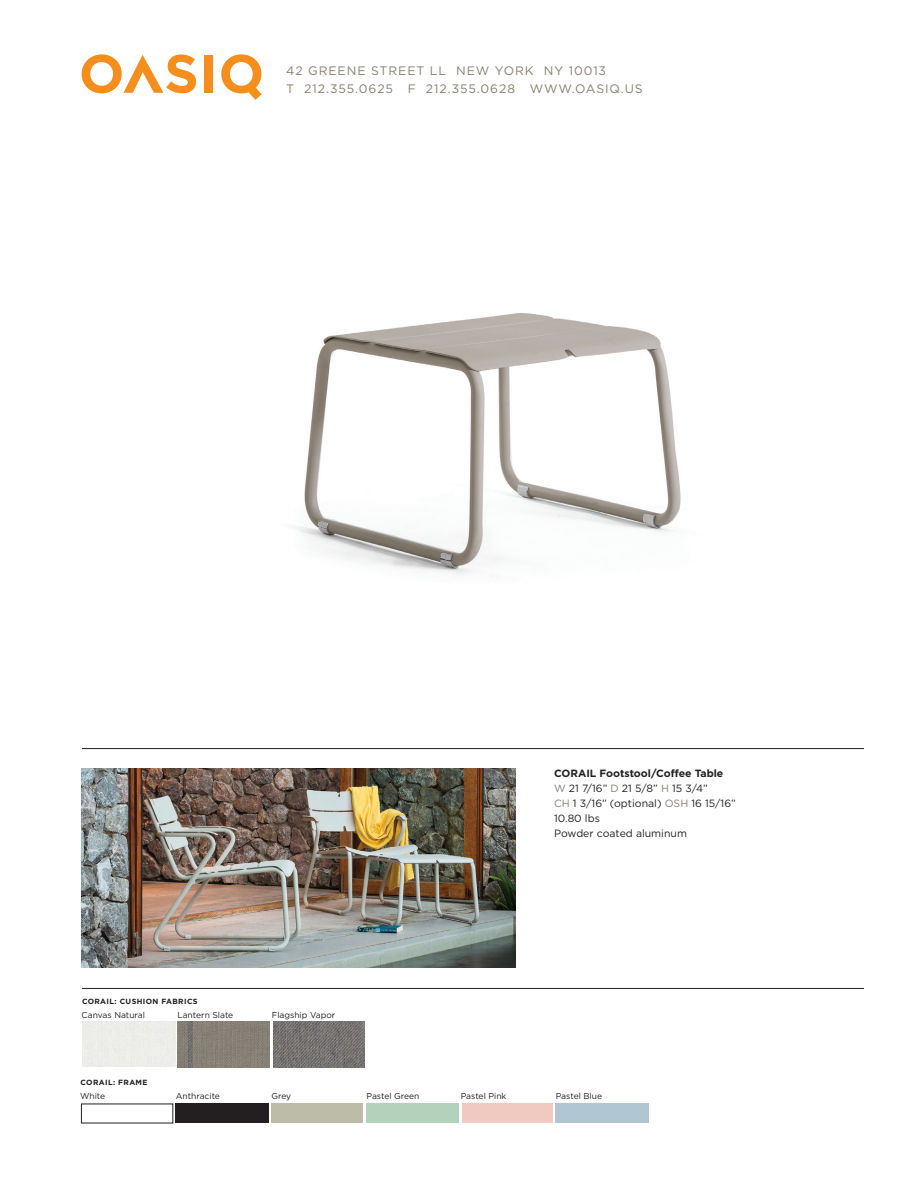
<style>
.page{position:relative;width:918px;height:1188px;background:#fff}
.page>*{position:absolute;margin:0;border:0;box-sizing:border-box;transform-origin:0 0}
.t1{font:12.3px/18.3px "Gotham";letter-spacing:.075em;color:#887f6f}
.t2{font:10.5px "Gotham";color:#231f20}
.t3{font:700 10.5px "Gotham";color:#231f20}
.t4{font:8.55px "Gotham";color:#231f20}
.t5{font:700 7.5px "Gotham";letter-spacing:.05em;color:#231f20}
.s1{color:#887f6f}
</style>
<div class="page">
<hr style="left:82px;top:988px;width:782px;height:1px;background:#231f20">
<hr style="left:82px;top:748px;width:782px;height:1px;background:#231f20">
<div style="left:204px;top:55px;width:9px;height:38px;background:#f68e1e"></div>
<svg style="left:221px;top:54px;width:41px;height:46px"></svg>
<svg style="left:82px;top:54px;width:114px;height:39px"></svg>
<img style="left:178px;top:1022px;width:91px;height:45px">
<img style="left:273px;top:1022px;width:91px;height:45px">
<div style="left:82px;top:1021px;width:93px;height:46px;background:#edede9"></div>
<div style="left:272px;top:1104px;width:91px;height:19px;background:#bdbca8"></div>
<div style="left:366px;top:1104px;width:92px;height:19px;background:#b3d2bb"></div>
<div style="left:462px;top:1104px;width:90px;height:19px;background:#f0cac0"></div>
<div style="left:555px;top:1104px;width:93px;height:19px;background:#b0c6d2"></div>
<div style="left:176px;top:1104px;width:93px;height:19px;background:#231f20"></div>
<img style="left:295px;top:313px;width:386px;height:262px">
<img style="left:82px;top:769px;width:433px;height:199px">
<h1 class="t1" style="left:286px;top:61px;width:358px">42 GREENE STREET LL NEW YORK NY 10013<br>T 212.355.0625 F 212.355.0628 WWW.OASIQ.US</h1>
<p class="t5" style="left:82px;top:997px;width:117px">CORAIL: CUSHION FABRICS</p>
<p class="t4" style="left:82px;top:1009px;width:65px">Canvas Natural</p>
<p class="t4" style="left:177px;top:1009px;width:57px">Lantern Slate</p>
<p class="t4" style="left:272px;top:1009px;width:65px">Flagship Vapor</p>
<p class="t5" style="left:81px;top:1078px;width:69px">CORAIL: FRAME</p>
<p class="t3" style="left:554px;top:767px;width:171px">CORAIL Footstool/Coffee Table</p>
<p class="t2" style="left:554px;top:782px;width:155px"><span class="s1">W</span> 21 7/16” <span class="s1">D</span> 21 5/8” <span class="s1">H</span> 15 3/4”</p>
<p class="t2" style="left:554px;top:797px;width:183px"><span class="s1">CH</span> 1 3/16” (optional) <span class="s1">OSH</span> 16 15/16”</p>
<p class="t2" style="left:554px;top:812px;width:47px">10.80 lbs</p>
<p class="t2" style="left:554px;top:827px;width:134px">Powder coated aluminum</p>
<p class="t4" style="left:80px;top:1090px;width:27px">White</p>
<p class="t4" style="left:176px;top:1090px;width:46px">Anthracite</p>
<p class="t4" style="left:272px;top:1090px;width:21px">Grey</p>
<p class="t4" style="left:366px;top:1090px;width:55px">Pastel Green</p>
<p class="t4" style="left:461px;top:1090px;width:47px">Pastel Pink</p>
<p class="t4" style="left:556px;top:1090px;width:48px">Pastel Blue</p>
</div>
